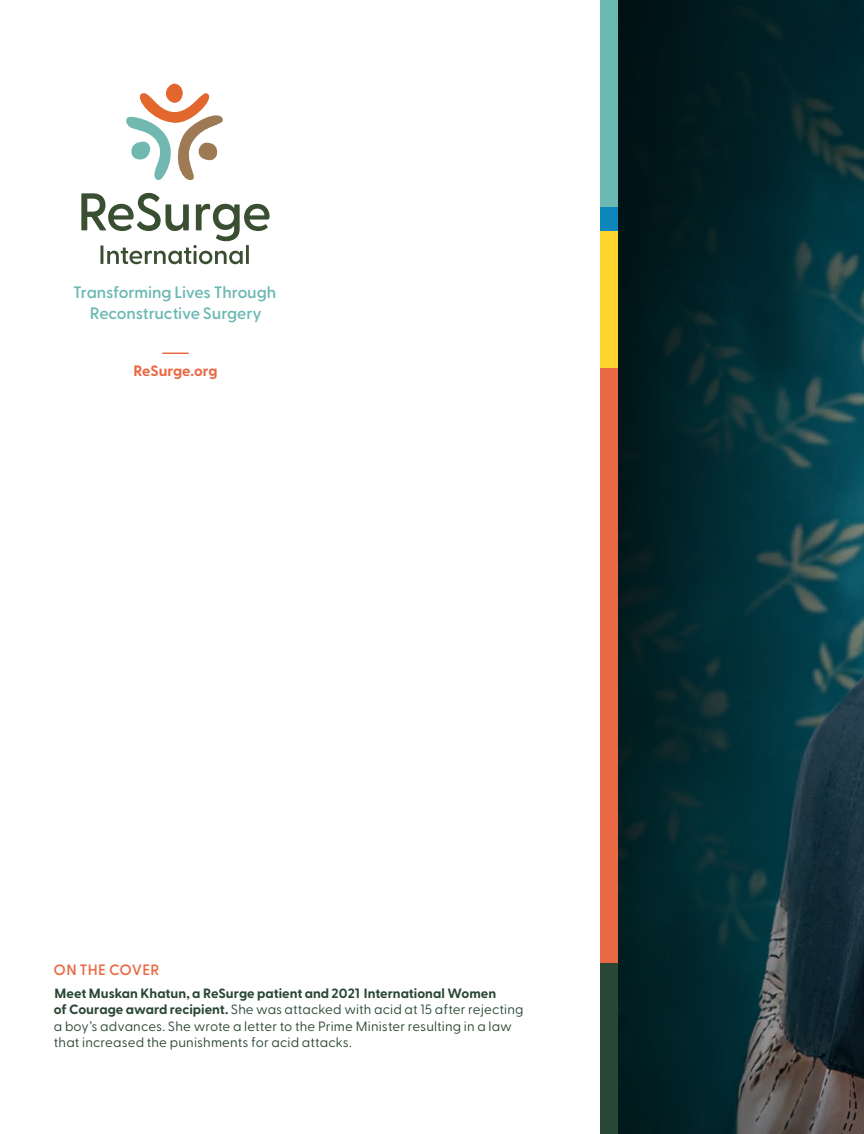
<style>
.page{position:relative;width:864px;height:1134px;background:#fff}
.page>*{position:absolute;margin:0;border:0;box-sizing:border-box;transform-origin:0 0}
.S2_Subhead_2{font:600 16.5px/21px "Greycliff CF";letter-spacing:-.015em;color:#6ab9b2;text-align:center}
.S2_Subhead_2-2{font:700 15px "Greycliff CF";letter-spacing:-.005em;color:#ea6945}
.S2_Subhead_2-3{font:600 15px "Greycliff CF";letter-spacing:.01em;color:#ea6945}
.S2_Subhead_2-4{font:13.5px/16.2px "Greycliff CF";letter-spacing:.005em;color:#294735}
.s1{font-weight:700}
</style>
<div class="page">
<svg style="left:618px;top:0;width:246px;height:1134px;background:#0a2d33"></svg>
<div style="left:600px;top:0;width:18px;height:1134px;background:#ea6945"></div>
<div style="left:600px;top:0;width:18px;height:233px;background:#6ab9b2"></div>
<div style="left:600px;top:225px;width:18px;height:143px;background:#ffd42c"></div>
<div style="left:600px;top:207px;width:18px;height:24px;background:#0c85bb"></div>
<div style="left:600px;top:963px;width:18px;height:171px;background:#294735"></div>
<svg style="left:126px;top:84px;width:97px;height:96px"></svg>
<svg style="left:81px;top:193px;width:189px;height:71px"></svg>
<hr style="left:246px;top:245px;width:3px;height:19px;background:#3a4e31">
<svg style="left:163px;top:353px;width:25px;height:1px"></svg>
<p class="S2_Subhead_2" style="left:73px;top:281px;width:205px">Transforming Lives Through<br>Reconstructive Surgery</p>
<p class="S2_Subhead_2-2" style="left:133px;top:359px;width:86px">ReSurge.org</p>
<p class="S2_Subhead_2-3" style="left:54px;top:959px;width:107px">ON THE COVER</p>
<p class="S2_Subhead_2-4" style="left:54px;top:984px;width:471px"><span class="s1">Meet Muskan Khatun, a ReSurge patient and 2021 International Women<br>of Courage award recipient.</span> She was attacked with acid at 15 after rejecting a boy’s advances. She wrote a letter to the Prime Minister resulting in a law that increased the punishments for acid attacks.</p>
</div>
